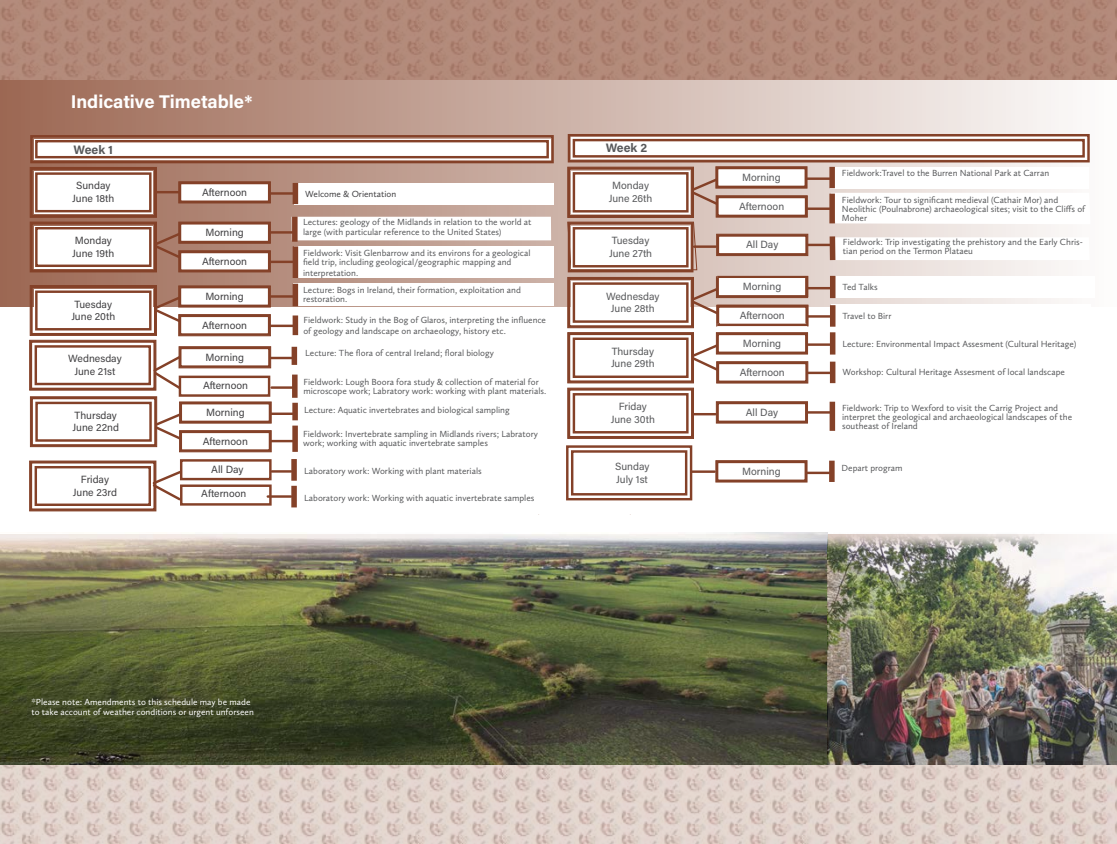
<style>
.page{position:relative;width:1117px;height:844px;background:#fff}
.page>*{position:absolute;margin:0;border:0;box-sizing:border-box;transform-origin:0 0}
.t1{font:700 18.38px "Acumin Pro";color:#fff}
.t2{font:700 12.25px "Acumin Pro";color:#58595b}
.t3{font:10.41px/12.5px "Acumin Pro";color:#414042;text-align:center}
.t4{font:10.41px/12.5px "Acumin Pro";color:#58595b;text-align:center}
.t5{font:10.33px "Acumin Pro";color:#414042}
.t6{font:9.19px/9.2px "Calluna Sans";color:#58595b}
.t7{font:9.19px/9.2px "Calluna Sans";color:#fff}
.t8{font:9.19px "Calluna Sans";color:#414042}
</style>
<div class="page">
<img style="left:0;top:764px;width:1116px;height:79px">
<div style="left:0;top:80px;width:1116px;height:227px;background:linear-gradient(to right,#9c6753,#fdfcfc)"></div>
<div style="left:292px;top:425px;width:6px;height:27px;background:#844128"></div>
<div style="left:292px;top:402px;width:6px;height:18px;background:#844128"></div>
<div style="left:179px;top:402px;width:92px;height:21px;background:#fff;border:2px solid #844128"></div>
<hr style="left:271px;top:412px;width:24px;height:3px;background:#844128">
<div style="left:179px;top:430px;width:92px;height:22px;border:1px solid #844128"></div>
<div style="left:179px;top:430px;width:92px;height:21px;background:#fff;border:2px solid #844128"></div>
<hr style="left:270px;top:440px;width:23px;height:2px;background:#844128">
<div style="left:294px;top:246px;width:259px;height:32px;background:#fff"></div>
<div style="left:180px;top:459px;width:91px;height:21px;background:#fff;border:2px solid #844128"></div>
<div style="left:291px;top:459px;width:6px;height:21px;background:#844128"></div>
<svg style="left:272px;top:470px;width:19px;height:2px"></svg>
<svg style="left:29px;top:134px;width:526px;height:139px"></svg>
<div style="left:35px;top:172px;width:116px;height:40px;border:2px solid #844128"></div>
<hr style="left:156px;top:191px;width:31px;height:2px;background:#844128">
<div style="left:294px;top:183px;width:259px;height:21px;background:#fff"></div>
<div style="left:292px;top:183px;width:6px;height:21px;background:#844128"></div>
<div style="left:178px;top:181px;width:93px;height:22px;border:1px solid #844128"></div>
<div style="left:179px;top:182px;width:91px;height:21px;background:#fff;border:2px solid #844128"></div>
<hr style="left:270px;top:192px;width:23px;height:3px;background:#844128">
<div style="left:292px;top:246px;width:6px;height:32px;background:#844128"></div>
<div style="left:293px;top:284px;width:260px;height:22px;background:#fff"></div>
<div style="left:292px;top:284px;width:6px;height:22px;background:#844128"></div>
<div style="left:178px;top:314px;width:92px;height:22px;border:1px solid #844128"></div>
<div style="left:179px;top:314px;width:91px;height:21px;background:#fff;border:2px solid #844128"></div>
<hr style="left:270px;top:324px;width:23px;height:3px;background:#844128">
<div style="left:178px;top:285px;width:92px;height:22px;border:1px solid #844128"></div>
<div style="left:179px;top:286px;width:91px;height:21px;background:#fff;border:2px solid #844128"></div>
<hr style="left:270px;top:295px;width:23px;height:2px;background:#844128">
<div style="left:292px;top:315px;width:6px;height:20px;background:#844128"></div>
<img style="left:0;top:0;width:1116px;height:80px">
<img style="left:0;top:532px;width:1116px;height:232px">
<svg style="left:28px;top:284px;width:160px;height:163px"></svg>
<div style="left:179px;top:375px;width:91px;height:21px;background:#fff;border:2px solid #844128"></div>
<hr style="left:271px;top:386px;width:22px;height:3px;background:#844128">
<hr style="left:268px;top:356px;width:24px;height:3px;background:#844128">
<div style="left:292px;top:374px;width:5px;height:23px;background:#844128"></div>
<div style="left:291px;top:347px;width:6px;height:18px;background:#844128"></div>
<div style="left:179px;top:346px;width:91px;height:22px;background:#fff;border:2px solid #844128"></div>
<div style="left:180px;top:484px;width:91px;height:21px;border:2px solid #844128"></div>
<div style="left:291px;top:485px;width:6px;height:22px;background:#844128"></div>
<hr style="left:268px;top:495px;width:23px;height:2px;background:#844128">
<svg style="left:29px;top:459px;width:154px;height:53px"></svg>
<svg style="left:564px;top:133px;width:530px;height:368px"></svg>
<div style="left:716px;top:276px;width:91px;height:22px;border:1px solid #844128"></div>
<div style="left:716px;top:277px;width:91px;height:20px;background:#fff;border:2px solid #844128"></div>
<div style="left:716px;top:305px;width:92px;height:22px;border:1px solid #844128"></div>
<div style="left:716px;top:305px;width:91px;height:19px;background:#fff;border:2px solid #844128"></div>
<hr style="left:807px;top:287px;width:23px;height:2px;background:#844128">
<hr style="left:807px;top:315px;width:23px;height:2px;background:#844128">
<h1 class="t1" style="left:71px;top:89px;width:183px">Indicative Timetable*</h1>
<h2 class="t2" style="left:74px;top:141px;width:41px">Week 1</h2>
<p class="t3" style="left:72px;top:179px;width:44px">Sunday<br>June 18th</p>
<p class="t3" style="left:202px;top:185px;width:47px">Afternoon</p>
<p class="t8" style="left:305px;top:188px;width:92px">Welcome &amp; Orientation</p>
<p class="t3" style="left:72px;top:234px;width:44px;text-align:left">Monday<br>June 19th</p>
<p class="t3" style="left:71px;top:297px;width:45px">Tuesday<br>June 20th</p>
<p class="t3" style="left:68px;top:352px;width:55px">Wednesday<br>June 21st</p>
<p class="t3" style="left:73px;top:408px;width:48px;text-align:left">Thursday<br>June 22nd</p>
<p class="t3" style="left:73px;top:472px;width:46px">Friday<br>June 23rd</p>
<p class="t3" style="left:205px;top:226px;width:40px">Morning</p>
<p class="t3" style="left:202px;top:254px;width:47px">Afternoon</p>
<p class="t3" style="left:205px;top:289px;width:40px">Morning</p>
<p class="t3" style="left:202px;top:318px;width:47px">Afternoon</p>
<p class="t3" style="left:205px;top:350px;width:40px">Morning</p>
<p class="t6" style="left:303px;top:217px;width:230px">Lectures: geology of the Midlands in relation to the world at large (with particular reference to the United States)</p>
<p class="t6" style="left:303px;top:248px;width:229px">Fieldwork: Visit Glenbarrow and its environs for a geological field trip, including geological/geographic mapping and</p>
<p class="t6" style="left:303px;top:268px;width:57px">interpretation.</p>
<p class="t6" style="left:303px;top:285px;width:219px">Lecture: Bogs in Ireland, their formation, exploitation and restoration.</p>
<p class="t6" style="left:303px;top:314px;width:244px;line-height:11px">Fieldwork: Study in the Bog of Glaros, interpreting the influence of geology and landscape on archaeology, history etc.</p>
<p class="t6" style="left:305px;top:348px;width:190px">Lecture: The flora of central Ireland; floral biology</p>
<p class="t3" style="left:203px;top:378px;width:47px">Afternoon</p>
<p class="t6" style="left:303px;top:377px;width:244px;line-height:8.8px">Fieldwork: Lough Boora fora study &amp; collection of material for microscope work; Labratory work: working with plant materials.</p>
<p class="t3" style="left:206px;top:405px;width:40px">Morning</p>
<p class="t6" style="left:304px;top:405px;width:207px">Lecture: Aquatic invertebrates and biological sampling</p>
<p class="t3" style="left:203px;top:434px;width:47px">Afternoon</p>
<p class="t6" style="left:303px;top:429px;width:236px">Fieldwork: Invertebrate sampling in Midlands rivers; Labratory work; working with aquatic invertebrate samples</p>
<p class="t3" style="left:211px;top:462px;width:34px">All Day</p>
<p class="t6" style="left:304px;top:466px;width:179px">Laboratory work: Working with plant materials</p>
<p class="t3" style="left:211px;top:486px;width:34px">All Day</p>
<p class="t5" style="left:201px;top:486px;width:46px">Afternoon</p>
<p class="t6" style="left:304px;top:493px;width:232px">Laboratory work: Working with aquatic invertebrate samples</p>
<h2 class="t2" style="left:605px;top:139px;width:43px">Week 2</h2>
<p class="t4" style="left:608px;top:179px;width:45px">Monday<br>June 26th</p>
<p class="t4" style="left:742px;top:170px;width:40px">Morning</p>
<p class="t4" style="left:739px;top:199px;width:47px">Afternoon</p>
<p class="t6" style="left:841px;top:168px;width:209px">Fieldwork:Travel to the Burren National Park at Carran</p>
<p class="t6" style="left:841px;top:195px;width:245px">Fieldwork: Tour to significant medieval (Cathair Mor) and<br>Neolithic (Poulnabrone) archaeological sites; visit to the Cliffs of<br>Moher</p>
<p class="t4" style="left:609px;top:234px;width:45px;text-align:left">Tuesday<br>June 27th</p>
<p class="t4" style="left:606px;top:289px;width:55px">Wednesday<br>June 28th</p>
<p class="t4" style="left:611px;top:344px;width:45px;text-align:left">Thursday<br>June 29th</p>
<p class="t4" style="left:610px;top:400px;width:46px">Friday<br>June 30th</p>
<p class="t4" style="left:745px;top:405px;width:34px">All Day</p>
<p class="t6" style="left:841px;top:402px;width:231px">Fieldwork: Trip to Wexford to visit the Carrig Project and interpret the geological and archaeological landscapes of the southeast of Ireland</p>
<p class="t4" style="left:745px;top:238px;width:34px">All Day</p>
<p class="t6" style="left:842px;top:237px;width:241px">Fieldwork: Trip investigating the prehistory and the Early Chris&shy;tian period on the Termon Plataeu</p>
<p class="t4" style="left:742px;top:280px;width:40px">Morning</p>
<p class="t6" style="left:842px;top:282px;width:37px">Ted Talks</p>
<p class="t4" style="left:739px;top:309px;width:47px">Afternoon</p>
<p class="t6" style="left:842px;top:311px;width:50px">Travel to Birr</p>
<p class="t4" style="left:742px;top:336px;width:40px">Morning</p>
<p class="t6" style="left:842px;top:339px;width:235px">Lecture: Environmental Impact Assesment (Cultural Heritage)</p>
<p class="t4" style="left:739px;top:365px;width:47px">Afternoon</p>
<p class="t6" style="left:842px;top:367px;width:224px">Workshop: Cultural Heritage Assesment of local landscape</p>
<p class="t4" style="left:615px;top:459px;width:36px">Sunday</p>
<p class="t4" style="left:742px;top:464px;width:40px">Morning</p>
<p class="t6" style="left:841px;top:462px;width:62px">Depart program</p>
<p class="t4" style="left:616px;top:472px;width:33px">July 1st</p>
<p class="t7" style="left:32px;top:697px;width:224px">*Please note: Amendments to this schedule may be made to take account of weather conditions or urgent unforseen</p>
</div>
